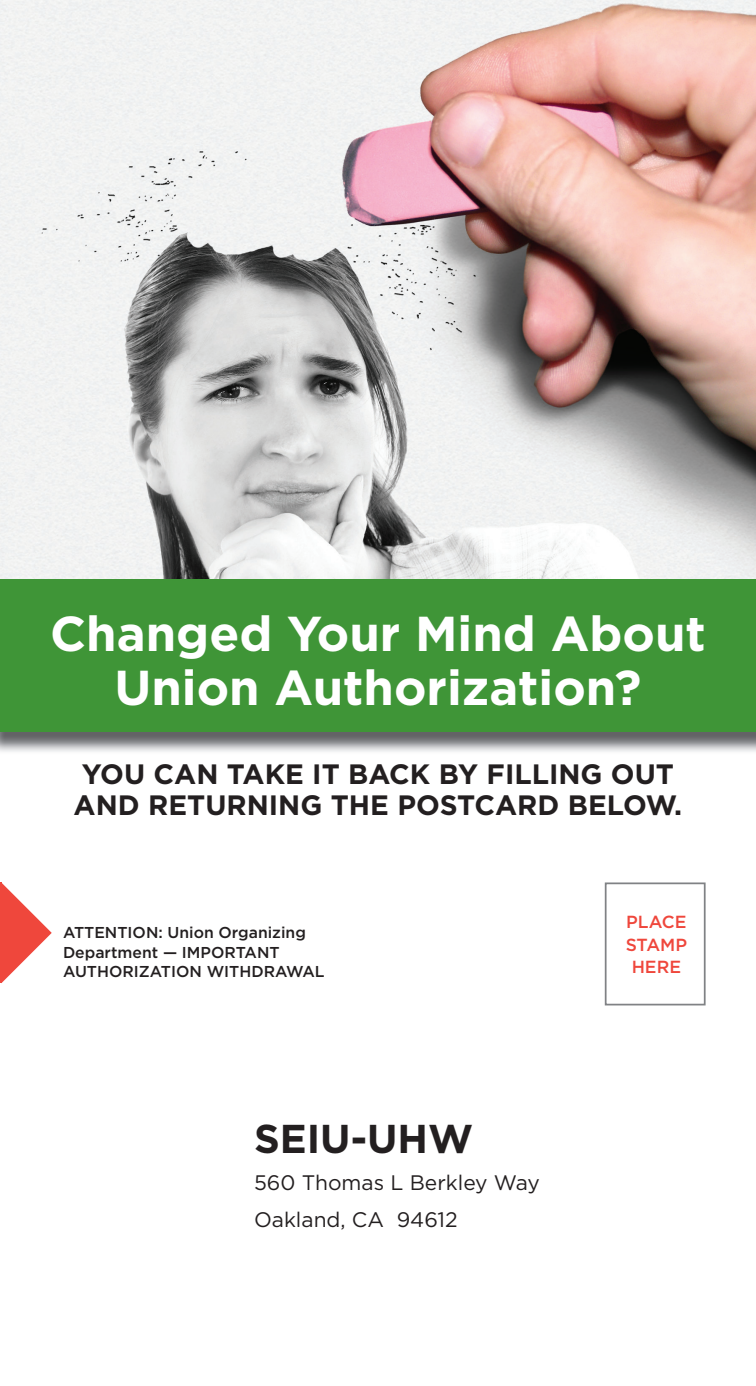
<style>
.page{position:relative;width:756px;height:1386px;background:#fff}
.page>*{position:absolute;margin:0;border:0;box-sizing:border-box;transform-origin:0 0}
.t1{font:700 49px/54.2px "Gotham";color:#fff;text-align:center}
.t2{font:700 40.25px "Gotham";color:#231f20}
.t3{font:700 28px/31.5px "Gotham";color:#231f20}
.t4{font:21px/36.8px "Gotham";color:#231f20}
.t5{font:500 17.5px/22.8px "Gotham";color:#ef473c;text-align:center}
.t6{font:500 15.75px/19.2px "Gotham";color:#231f20}
</style>
<div class="page">
<img style="left:0;top:0;width:756px;height:580px">
<img style="left:0;top:732px;width:756px;height:20px">
<div style="left:0;top:580px;width:756px;height:152px;background:#3f9537"></div>
<hr style="left:0;top:882px;width:1px;height:101px;background:#ef473c">
<svg style="left:1px;top:882px;width:51px;height:101px"></svg>
<div style="left:605px;top:882px;width:101px;height:123px;border:2px solid #808285"></div>
<h1 class="t1" style="left:50px;top:605px;width:657px">Changed Your Mind About<br>Union Authorization?</h1>
<h3 class="t3" style="left:74px;top:757px;width:610px">YOU CAN TAKE IT BACK BY FILLING OUT<br>AND RETURNING THE POSTCARD BELOW.</h3>
<p class="t6" style="left:63px;top:923px;width:263px">ATTENTION: Union Organizing<br>Department — IMPORTANT<br>AUTHORIZATION WITHDRAWAL</p>
<p class="t5" style="left:626px;top:910px;width:63px">PLACE<br>STAMP<br>HERE</p>
<h2 class="t2" style="left:254px;top:1116px;width:221px">SEIU-UHW</h2>
<h3 class="t4" style="left:254px;top:1164px;width:287px">560 Thomas L Berkley Way<br>Oakland, CA 94612</h3>
</div>
